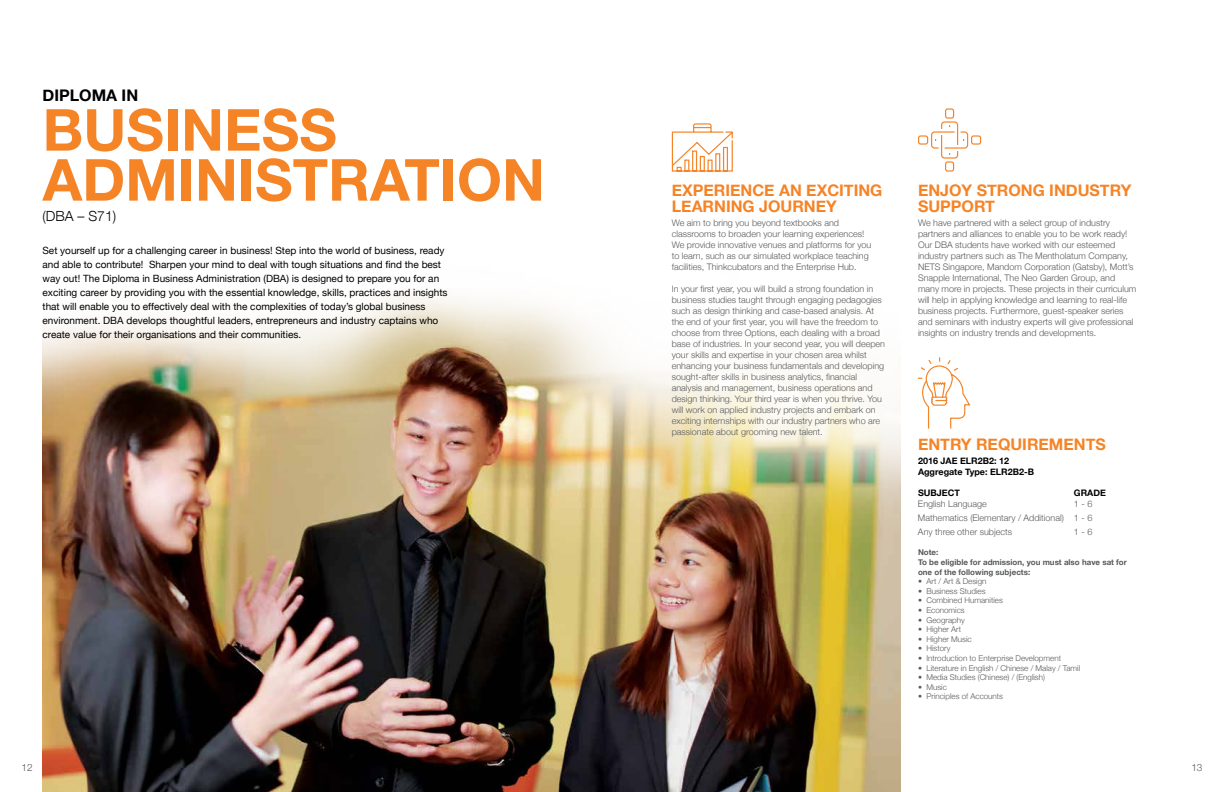
<style>
.page{position:relative;width:1224px;height:792px;background:#fff}
.page>*{position:absolute;margin:0;border:0;box-sizing:border-box;transform-origin:0 0}
.t1{font:700 58px/50px "Helvetica Neue";color:#f58427}
.t2{font:700 16px/16px "Helvetica Neue";color:#f58427}
.t3{font:700 16px "Helvetica Neue";color:#000}
.t4{font:300 14px "Helvetica Neue";color:#000}
.t5{font:10px/14px "Helvetica Neue";color:#000}
.t6{font:300 10px "Helvetica Neue";color:#58595b}
.t7{font:300 9px/11px "Helvetica Neue";color:#58595b}
.t8{font:700 9px/10.8px "Helvetica Neue";color:#000}
.t9{font:300 8px "Helvetica Neue";color:#58595b}
.t10{font:700 8px/9.6px "Helvetica Neue";color:#58595b}
</style>
<div class="page">
<img style="left:43px;top:296px;width:857px;height:496px">
<svg style="left:918px;top:357px;width:53px;height:72px"></svg>
<svg style="left:671px;top:123px;width:62px;height:49px"></svg>
<svg style="left:918px;top:108px;width:64px;height:64px"></svg>
<h2 class="t3" style="left:43px;top:85px;width:97px">DIPLOMA IN</h2>
<h1 class="t1" style="left:43px;top:104px;width:504px">BUSINESS<br>ADMINISTRATION</h1>
<h3 class="t4" style="left:43px;top:207px;width:75px">(DBA – S71)</h3>
<p class="t5" style="left:43px;top:243px;width:407px">Set yourself up for a challenging career in business! Step into the world of business, ready and able to contribute! Sharpen your mind to deal with tough situations and find the best way out! The Diploma in Business Administration (DBA) is designed to prepare you for an exciting career by providing you with the essential knowledge, skills, practices and insights that will enable you to effectively deal with the complexities of today’s global business environment. DBA develops thoughtful leaders, entrepreneurs and industry captains who create value for their organisations and their communities.</p>
<h2 class="t2" style="left:672px;top:182px;width:212px">EXPERIENCE AN EXCITING<br>LEARNING JOURNEY</h2>
<p class="t7" style="left:672px;top:217px;width:201px">We aim to bring you beyond textbooks and classrooms to broaden your learning experiences!<br>We provide innovative venues and platforms for you to learn, such as our simulated workplace teaching facilities, Thinkcubators and the Enterprise Hub.</p>
<p class="t7" style="left:672px;top:283px;width:215px">In your first year, you will build a strong foundation in business studies taught through engaging pedagogies such as design thinking and case-based analysis. At the end of your first year, you will have the freedom to choose from three Options, each dealing with a broad base of industries. In your second year, you will deepen your skills and expertise in your chosen area whilst enhancing your business fundamentals and developing sought-after skills in business analytics, financial analysis and management, business operations and design thinking. Your third year is when you thrive. You will work on applied industry projects and embark on exciting internships with our industry partners who are passionate about grooming new talent.</p>
<h2 class="t2" style="left:918px;top:182px;width:215px">ENJOY STRONG INDUSTRY<br>SUPPORT</h2>
<p class="t7" style="left:918px;top:217px;width:220px">We have partnered with a select group of industry partners and alliances to enable you to be work ready!<br>Our DBA students have worked with our esteemed industry partners such as The Mentholatum Company, NETS Singapore, Mandom Corporation (Gatsby), Mott’s Snapple International, The Neo Garden Group, and many more in projects. These projects in their curriculum will help in applying knowledge and learning to real-life business projects. Furthermore, guest-speaker series and seminars with industry experts will give professional insights on industry trends and developments.</p>
<h2 class="t2" style="left:918px;top:436px;width:189px">ENTRY REQUIREMENTS</h2>
<p class="t8" style="left:918px;top:455px;width:118px">2016 JAE ELR2B2: 12<br>Aggregate Type: ELR2B2-B</p>
<p class="t8" style="left:918px;top:487px;width:43px">SUBJECT</p>
<p class="t8" style="left:1074px;top:487px;width:33px">GRADE</p>
<p class="t7" style="left:918px;top:498px;width:70px">English Language</p>
<p class="t7" style="left:918px;top:497px;width:176px;line-height:14px;text-align:justify;text-indent:156px">1 - 6<br>Mathematics (Elementary / Additional) 1 - 6<br>Any three other subjects</p>
<p class="t7" style="left:1074px;top:526px;width:20px">1 - 6</p>
<p class="t10" style="left:918px;top:548px;width:210px">Note:<br>To be eligible for admission, you must also have sat for one of the following subjects:</p>
<p class="t9" style="left:918px;top:576px;width:70px">• Art / Art &amp; Design</p>
<p class="t9" style="left:918px;top:586px;width:69px">• Business Studies</p>
<p class="t9" style="left:918px;top:596px;width:86px">• Combined Humanities</p>
<p class="t9" style="left:918px;top:605px;width:48px">• Economics</p>
<p class="t9" style="left:918px;top:615px;width:48px">• Geography</p>
<p class="t9" style="left:918px;top:624px;width:45px">• Higher Art</p>
<p class="t9" style="left:918px;top:634px;width:55px">• Higher Music</p>
<p class="t9" style="left:918px;top:644px;width:34px">• History</p>
<p class="t9" style="left:918px;top:653px;width:145px">• Introduction to Enterprise Development</p>
<p class="t9" style="left:918px;top:663px;width:164px">• Literature in English / Chinese / Malay / Tamil</p>
<p class="t9" style="left:918px;top:672px;width:129px">• Media Studies (Chinese) / (English)</p>
<p class="t9" style="left:918px;top:682px;width:30px">• Music</p>
<p class="t9" style="left:918px;top:692px;width:87px">• Principles of Accounts</p>
<p class="t6" style="left:21px;top:761px;width:13px">12</p>
<p class="t6" style="left:1191px;top:761px;width:13px">13</p>
</div>
